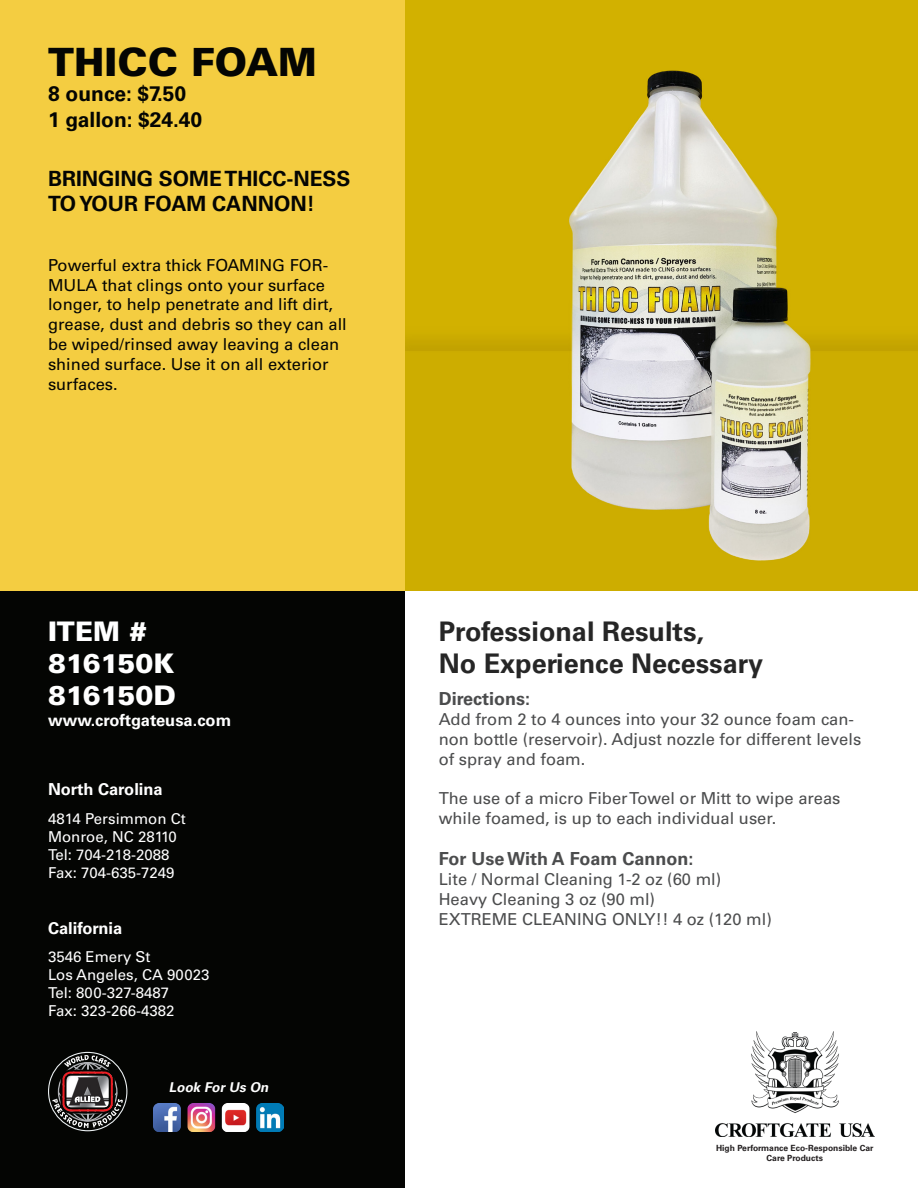
<style>
.page{position:relative;width:918px;height:1188px;background:#fff}
.page>*{position:absolute;margin:0;border:0;box-sizing:border-box;transform-origin:0 0}
.table_body{font:900 39px "Univers LT Std";color:#040503}
.table_body-2{font:700 27px "Univers LT Std";color:#262626}
.table_body-3{font:900 27px "Univers LT Std";color:#fff}
.table_body-4{font:700 21px/25.2px "Univers LT Std";color:#040503}
.table_body-5{font:700 18px "Univers LT Std";color:#4b4c4d}
.table_body-6{font:16.5px/19.8px "Univers LT Std";color:#4b4c4d}
.table_body-7{font:16.5px/19.8px "Univers LT Std";color:#040503}
.table_body-8{font:700 16.5px "Univers LT Std";color:#fff}
.table_body-9{font:15px "Univers LT Std";color:#fff}
.table_body-10{font:italic 700 13.5px "Univers LT Std";color:#fff}
.table_body-11{font:700 8.55px/10.2px "Univers LT Std";color:#231f20;text-align:center}
</style>
<div class="page">
<div style="left:0;top:500px;width:405px;height:688px;background:#040503"></div>
<img style="left:405px;top:0;width:513px;height:590px">
<svg style="left:52px;top:1055px;width:71px;height:73px"></svg>
<div style="left:0;top:0;width:405px;height:590px;background:#f4cd41"></div>
<img style="left:715px;top:1032px;width:160px;height:105px">
<img style="left:154px;top:1104px;width:130px;height:27px">
<p class="table_body" style="left:48px;top:38px;width:271px">THICC FOAM</p>
<p class="table_body-4" style="left:48px;top:82px;width:140px">8 ounce: $7.50</p>
<p class="table_body-4" style="left:48px;top:107px;width:156px">1 gallon: $24.40</p>
<p class="table_body-4" style="left:48px;top:166px;width:304px">BRINGING SOME THICC-NESS<br>TO YOUR FOAM CANNON!</p>
<p class="table_body-7" style="left:48px;top:255px;width:300px">Powerful extra thick FOAMING FOR-MULA that clings onto your surface longer, to help penetrate and lift dirt, grease, dust and debris so they can all be wiped/rinsed away leaving a clean shined surface. Use it on all exterior</p>
<p class="table_body-7" style="left:48px;top:374px;width:71px">surfaces.</p>
<p class="table_body-3" style="left:48px;top:614px;width:101px">ITEM #</p>
<p class="table_body-3" style="left:48px;top:646px;width:128px">816150K</p>
<p class="table_body-3" style="left:48px;top:679px;width:130px">816150D</p>
<p class="table_body-8" style="left:48px;top:711px;width:185px">www.croftgateusa.com</p>
<p class="table_body-8" style="left:48px;top:780px;width:116px">North Carolina</p>
<p class="table_body-9" style="left:48px;top:810px;width:139px">4814 Persimmon Ct</p>
<p class="table_body-9" style="left:48px;top:828px;width:130px">Monroe, NC 28110</p>
<p class="table_body-9" style="left:48px;top:846px;width:123px">Tel: 704-218-2088</p>
<p class="table_body-9" style="left:48px;top:864px;width:128px">Fax: 704-635-7249</p>
<p class="table_body-8" style="left:48px;top:918px;width:76px">California</p>
<p class="table_body-9" style="left:48px;top:948px;width:104px">3546 Emery St</p>
<p class="table_body-9" style="left:48px;top:966px;width:163px">Los Angeles, CA 90023</p>
<p class="table_body-9" style="left:48px;top:984px;width:123px">Tel: 800-327-8487</p>
<p class="table_body-9" style="left:48px;top:1002px;width:128px">Fax: 323-266-4382</p>
<p class="table_body-10" style="left:169px;top:1080px;width:104px">Look For Us On</p>
<p class="table_body-2" style="left:439px;top:615px;width:267px">Professional Results,</p>
<p class="table_body-2" style="left:439px;top:648px;width:326px">No Experience Necessary</p>
<p class="table_body-5" style="left:439px;top:688px;width:93px">Directions:</p>
<p class="table_body-6" style="left:439px;top:709px;width:424px">Add from 2 to 4 ounces into your 32 ounce foam can&shy;non bottle (reservoir). Adjust nozzle for different levels of spray and foam.</p>
<p class="table_body-6" style="left:439px;top:788px;width:403px">The use of a micro Fiber Towel or Mitt to wipe areas while foamed, is up to each individual user.</p>
<p class="table_body-5" style="left:439px;top:848px;width:256px">For Use With A Foam Cannon:</p>
<p class="table_body-6" style="left:439px;top:869px;width:284px">Lite / Normal Cleaning 1-2 oz (60 ml)</p>
<p class="table_body-6" style="left:439px;top:889px;width:218px">Heavy Cleaning 3 oz (90 ml)</p>
<p class="table_body-6" style="left:439px;top:909px;width:335px">EXTREME CLEANING ONLY!! 4 oz (120 ml)</p>
<p class="table_body-11" style="left:716px;top:1143px;width:159px">High Performance Eco-Responsible Car<br>Care Products</p>
</div>
